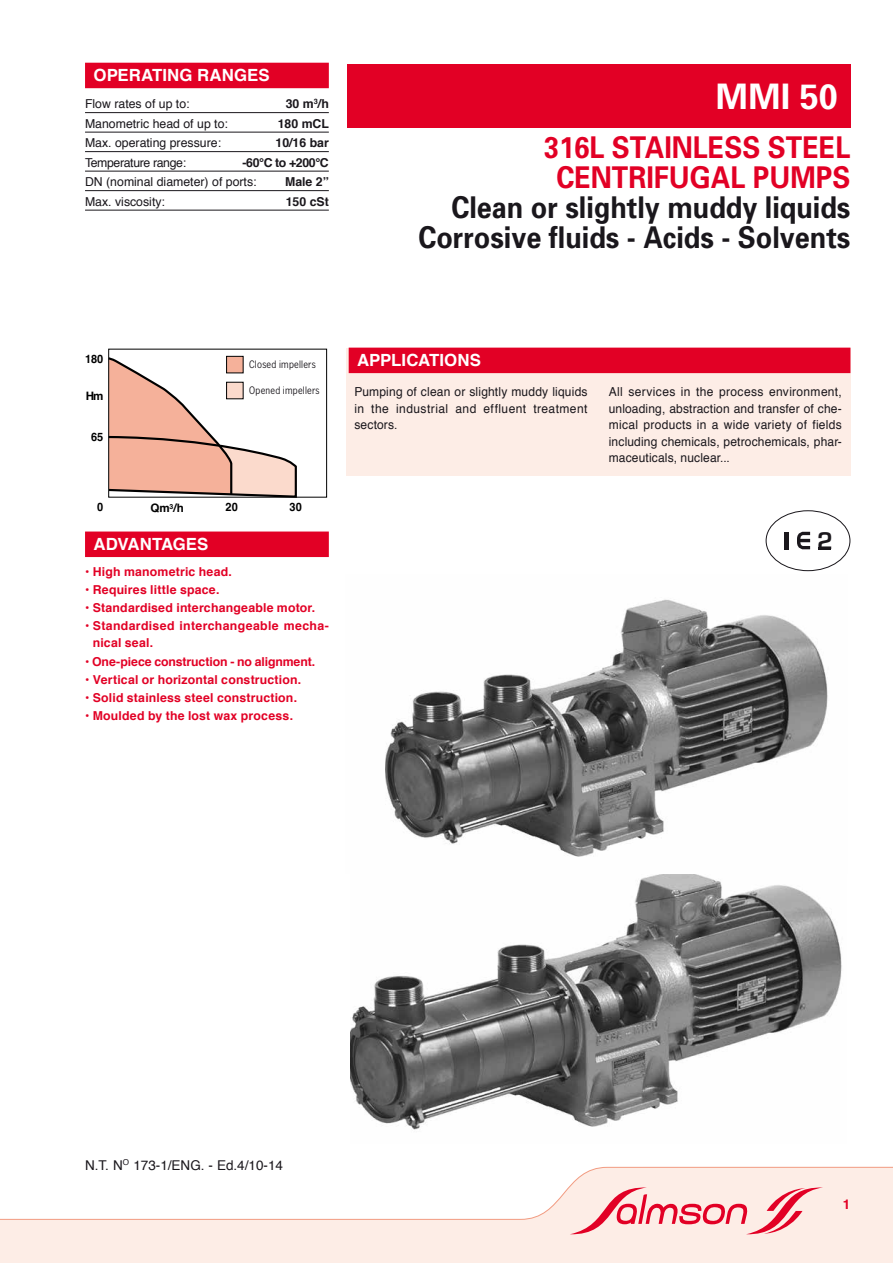
<style>
.page{position:relative;width:893px;height:1263px;background:#fff}
.page>*{position:absolute;margin:0;border:0;box-sizing:border-box;transform-origin:0 0}
.t1{font:700 35.25px "Univers";color:#fff}
.t2{font:700 30px/30px "Univers";color:#1a171c;text-align:right;scale:.9 1}
.t3{font:700 30px/30px "Univers";color:#e20025;text-align:center;scale:.9 1}
.t4{font:700 25.2px "Eurostile";color:#1a171c}
.t5{font:700 16.8px "Helvetica";color:#fff}
.t6{font:13.5px "Helvetica";color:#1a171c}
.t7{font:700 13.5px "Helvetica";color:#e20025}
.t8{font:12.45px/16.5px "Helvetica";letter-spacing:.015em;color:#1a171c;text-align:justify}
.t9{font:700 12.3px/16.5px "Helvetica";letter-spacing:.015em;color:#e20025}
.t10{font:12.3px "Helvetica";color:#1a171c}
.t11{font:700 12.3px "Helvetica";color:#1a171c}
.t12{font:700 12.3px "Helvetica";letter-spacing:-.01em;color:#e20025}
.t13{font:12.3px "Helvetica";letter-spacing:-.03em;color:#1a171c}
.t14{font:700 11.55px "Helvetica";color:#000;scale:.95 1}
.t15{font:700 11.55px "Helvetica";color:#000}
.t16{font:10.65px "News Gothic BQ";letter-spacing:.025em;color:#1a171c}
</style>
<div class="page">
<div style="left:108px;top:349px;width:219px;height:149px;border:1px solid #000"></div>
<svg style="left:108px;top:356px;width:210px;height:142px"></svg>
<img style="left:350px;top:874px;width:492px;height:256px">
<img style="left:385px;top:599px;width:443px;height:258px">
<div style="left:766px;top:510px;width:84px;height:61px;border:1px solid #1a171c;border-radius:50%"></div>
<hr style="left:785px;top:532px;width:4px;height:17px;background:#1a171c">
<svg style="left:797px;top:532px;width:13px;height:17px"></svg>
<svg style="left:819px;top:547px;width:12px;height:2px"></svg>
<div style="left:346px;top:349px;width:504px;height:127px;background:#fdede6"></div>
<div style="left:349px;top:348px;width:501px;height:25px;background:#e20025"></div>
<div style="left:85px;top:63px;width:244px;height:25px;background:#e20025"></div>
<hr style="left:85px;top:112px;width:244px;height:1px;background:#1a171c">
<hr style="left:85px;top:132px;width:244px;height:1px;background:#1a171c">
<hr style="left:85px;top:151px;width:244px;height:1px;background:#1a171c">
<hr style="left:85px;top:171px;width:244px;height:1px;background:#1a171c">
<hr style="left:85px;top:190px;width:244px;height:1px;background:#1a171c">
<hr style="left:85px;top:210px;width:244px;height:1px;background:#1a171c">
<div style="left:85px;top:531px;width:244px;height:26px;background:#e20025"></div>
<div style="left:249px;top:386px;width:75px;height:10px;background:#fff"></div>
<div style="left:249px;top:360px;width:75px;height:11px;background:#fff"></div>
<svg style="left:0;top:1166px;width:893px;height:97px"></svg>
<div style="left:347px;top:64px;width:503px;height:64px;background:#e20025"></div>
<h3 class="t5" style="left:94px;top:62px;width:177px">OPERATING RANGES</h3>
<p class="t10" style="left:85px;top:94px;width:106px">Flow rates of up to:</p>
<p class="t11" style="left:286px;top:94px;width:45px">30 m<sup>3</sup>/h</p>
<p class="t10" style="left:85px;top:114px;width:144px">Manometric head of up to:</p>
<p class="t11" style="left:278px;top:113px;width:53px">180 mCL</p>
<p class="t10" style="left:85px;top:133px;width:138px">Max. operating pressure:</p>
<p class="t11" style="left:275px;top:133px;width:55px">10/16 bar</p>
<p class="t13" style="left:85px;top:153px;width:103px">Temperature range:</p>
<p class="t11" style="left:242px;top:152px;width:88px">-60°C to +200°C</p>
<p class="t10" style="left:85px;top:172px;width:173px">DN (nominal diameter) of ports:</p>
<p class="t11" style="left:285px;top:172px;width:45px">Male 2”</p>
<p class="t10" style="left:85px;top:192px;width:81px">Max. viscosity:</p>
<p class="t11" style="left:286px;top:191px;width:45px">150 cSt</p>
<h1 class="t1" style="left:716px;top:76px;width:123px">MMI 50</h1>
<h2 class="t3" style="left:544px;top:132px;width:342px">316L STAINLESS STEEL<br>CENTRIFUGAL PUMPS</h2>
<h2 class="t2" style="left:418px;top:192px;width:482px">Clean or slightly muddy liquids<br>Corrosive fluids - Acids - Solvents</h2>
<p class="t14" style="left:85px;top:349px;width:21px">180</p>
<p class="t15" style="left:86px;top:387px;width:19px">Hm</p>
<p class="t14" style="left:91px;top:427px;width:14px">65</p>
<p class="t14" style="left:97px;top:497px;width:8px">0</p>
<p class="t16" style="left:249px;top:359px;width:68px">Closed impellers</p>
<p class="t16" style="left:249px;top:384px;width:72px">Opened impellers</p>
<p class="t15" style="left:150px;top:499px;width:35px">Qm<sup>3</sup>/h</p>
<p class="t14" style="left:226px;top:497px;width:14px">20</p>
<p class="t14" style="left:290px;top:497px;width:14px">30</p>
<h3 class="t5" style="left:94px;top:530px;width:116px">ADVANTAGES</h3>
<p class="t9" style="left:85px;top:564px;width:148px">• High manometric head.</p>
<p class="t9" style="left:85px;top:582px;width:136px">• Requires little space.</p>
<p class="t9" style="left:85px;top:600px;width:232px">• Standardised interchangeable motor.</p>
<p class="t9" style="left:93px;top:618px;width:238px;text-indent:-8px">• Standardised interchangeable mecha&shy;nical seal.</p>
<p class="t12" style="left:85px;top:652px;width:232px">• One-piece construction - no alignment.</p>
<p class="t9" style="left:85px;top:672px;width:218px">• Vertical or horizontal construction.</p>
<p class="t9" style="left:85px;top:690px;width:214px">• Solid stainless steel construction.</p>
<p class="t9" style="left:85px;top:708px;width:210px">• Moulded by the lost wax process.</p>
<h3 class="t5" style="left:357px;top:347px;width:125px">APPLICATIONS</h3>
<p class="t8" style="left:354px;top:384px;width:235px">Pumping of clean or slightly muddy liquids in the industrial and effluent treatment sectors.</p>
<p class="t8" style="left:609px;top:384px;width:235px">All services in the process environment, unloading, abstraction and transfer of che&shy;mical products in a wide variety of fields including chemicals, petrochemicals, phar&shy;maceuticals, nuclear...</p>
<h3 class="t4" style="left:817px;top:526px;width:17px">2</h3>
<p class="t6" style="left:85px;top:1154px;width:200px">N.T. N<sup>O</sup> 173-1/ENG. - Ed.4/10-14</p>
<p class="t7" style="left:843px;top:1193px;width:9px">1</p>
</div>
